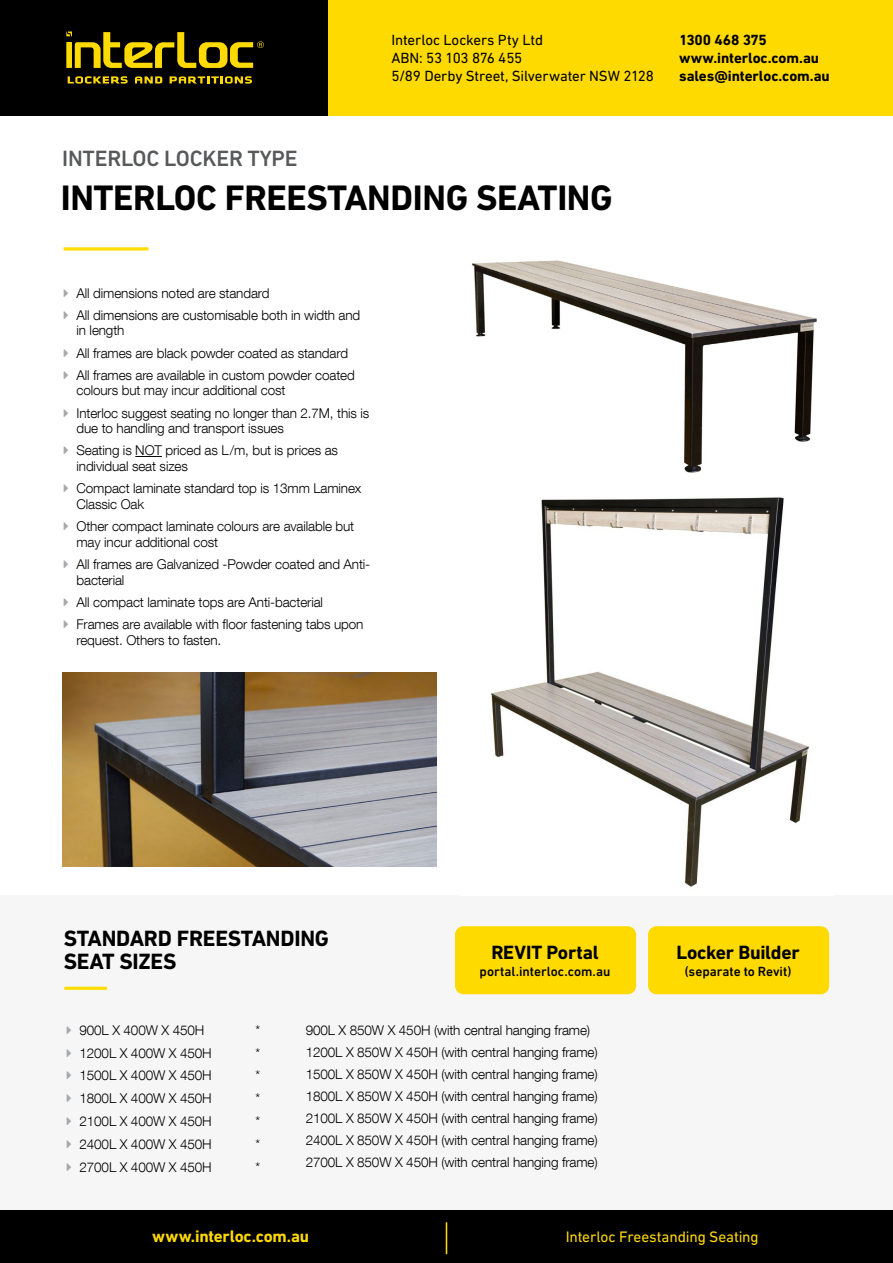
<style>
.page{position:relative;width:893px;height:1263px;background:#fff}
.page>*{position:absolute;margin:0;border:0;box-sizing:border-box;transform-origin:0 0}
.t1{font:700 36px "DIN Next LT Pro";letter-spacing:-.01em;color:#000}
.t2{font:700 22.5px/22.5px "DIN Next LT Pro";letter-spacing:-.01em;color:#000}
.t3{font:500 22.5px "DIN Next LT Pro";letter-spacing:-.01em;color:#58595b}
.t4{font:700 19.5px "DIN Next LT Pro";letter-spacing:-.015em;color:#000}
.t5{font:700 16.95px "DIN Next LT Pro";letter-spacing:-.01em;color:#ffda00}
.t6{font:15.45px "DIN Next LT Pro";letter-spacing:-.01em;color:#ffda00}
.t7{font:15px/18px "DIN Next LT Pro";letter-spacing:-.01em;color:#000}
.t8{font:700 15px/18px "DIN Next LT Pro";letter-spacing:-.005em;color:#000}
.t9{font:300 13.5px/22.2px "Helvetica Neue LT Com";letter-spacing:-.01em;color:#000}
.t10{font:500 13.5px "DIN Next LT Pro";color:#000}
</style>
<div class="page">
<div style="left:0;top:895px;width:893px;height:315px;background:#f6f6f6"></div>
<img style="left:472px;top:260px;width:345px;height:213px">
<img style="left:491px;top:497px;width:318px;height:390px">
<hr style="left:64px;top:247px;width:85px;height:3px;background:#fd0">
<div style="left:0;top:1210px;width:893px;height:53px;background:#000"></div>
<hr style="left:446px;top:1222px;width:1px;height:32px;background:#ffda00">
<div style="left:328px;top:0;width:565px;height:115px;background:#ffda00"></div>
<div style="left:0;top:0;width:328px;height:115px;background:#000"></div>
<svg style="left:66px;top:31px;width:198px;height:53px"></svg>
<svg style="left:135px;top:456px;width:27px;height:1px"></svg>
<img style="left:62px;top:673px;width:374px;height:193px">
<hr style="left:64px;top:987px;width:43px;height:3px;background:#fd0">
<div style="left:648px;top:926px;width:181px;height:68px;background:#ffda00;border-radius:9px"></div>
<div style="left:455px;top:926px;width:181px;height:68px;background:#ffda00;border-radius:9px"></div>
<h2 class="t3" style="left:62px;top:145px;width:237px">INTERLOC LOCKER TYPE</h2>
<p class="t7" style="left:391px;top:31px;width:264px">Interloc Lockers Pty Ltd<br>ABN: 53 103 876 455<br>5/89 Derby Street, Silverwater NSW 2128</p>
<p class="t8" style="left:679px;top:31px;width:152px">1300 468 375 www.interloc.com.au sales@interloc.com.au</p>
<h1 class="t1" style="left:61px;top:177px;width:553px">INTERLOC FREESTANDING SEATING</h1>
<p class="t9" style="left:77px;top:281px;width:285px">All dimensions noted are standard<br>All dimensions are customisable both in width and</p>
<p class="t9" style="left:77px;top:319px;width:280px">in length<br>All frames are black powder coated as standard<br>All frames are available in custom powder coated</p>
<p class="t9" style="left:77px;top:379px;width:294px">colours but may incur additional cost<br>Interloc suggest seating no longer than 2.7M, this is</p>
<p class="t9" style="left:77px;top:417px;width:263px">due to handling and transport issues<br>Seating is NOT priced as L/m, but is prices as</p>
<p class="t9" style="left:77px;top:455px;width:286px">individual seat sizes<br>Compact laminate standard top is 13mm Laminex</p>
<p class="t9" style="left:77px;top:493px;width:279px">Classic Oak<br>Other compact laminate colours are available but</p>
<p class="t9" style="left:77px;top:531px;width:295px">may incur additional cost<br>All frames are Galvanized -Powder coated and Anti-</p>
<p class="t9" style="left:77px;top:569px;width:288px">bacterial<br>All compact laminate tops are Anti-bacterial<br>Frames are available with floor fastening tabs upon</p>
<p class="t9" style="left:77px;top:629px;width:146px">request. Others to fasten.</p>
<h2 class="t2" style="left:64px;top:927px;width:267px">STANDARD FREESTANDING<br>SEAT SIZES</h2>
<h3 class="t4" style="left:491px;top:941px;width:109px">REVIT Portal</h3>
<p class="t10" style="left:480px;top:963px;width:132px">portal.interloc.com.au</p>
<p class="t9" style="left:80px;top:1018px;width:134px;line-height:23px">900L X 400W X 450H<br>1200L X 400W X 450H<br>1500L X 400W X 450H<br>1800L X 400W X 450H<br>2100L X 400W X 450H<br>2400L X 400W X 450H<br>2700L X 400W X 450H</p>
<p class="t9" style="left:255px;top:1018px;width:6px;line-height:23px;text-align:justify">* * * * * * *</p>
<p class="t9" style="left:306px;top:1018px;width:293px">900L X 850W X 450H (with central hanging frame)<br>1200L X 850W X 450H (with central hanging frame)<br>1500L X 850W X 450H (with central hanging frame)<br>1800L X 850W X 450H (with central hanging frame)<br>2100L X 850W X 450H (with central hanging frame)<br>2400L X 850W X 450H (with central hanging frame)<br>2700L X 850W X 450H (with central hanging frame)</p>
<h3 class="t4" style="left:676px;top:941px;width:125px">Locker Builder</h3>
<p class="t10" style="left:685px;top:963px;width:108px">(separate to Revit)</p>
<p class="t5" style="left:152px;top:1227px;width:158px">www.interloc.com.au</p>
<p class="t6" style="left:566px;top:1228px;width:195px">Interloc Freestanding Seating</p>
</div>
